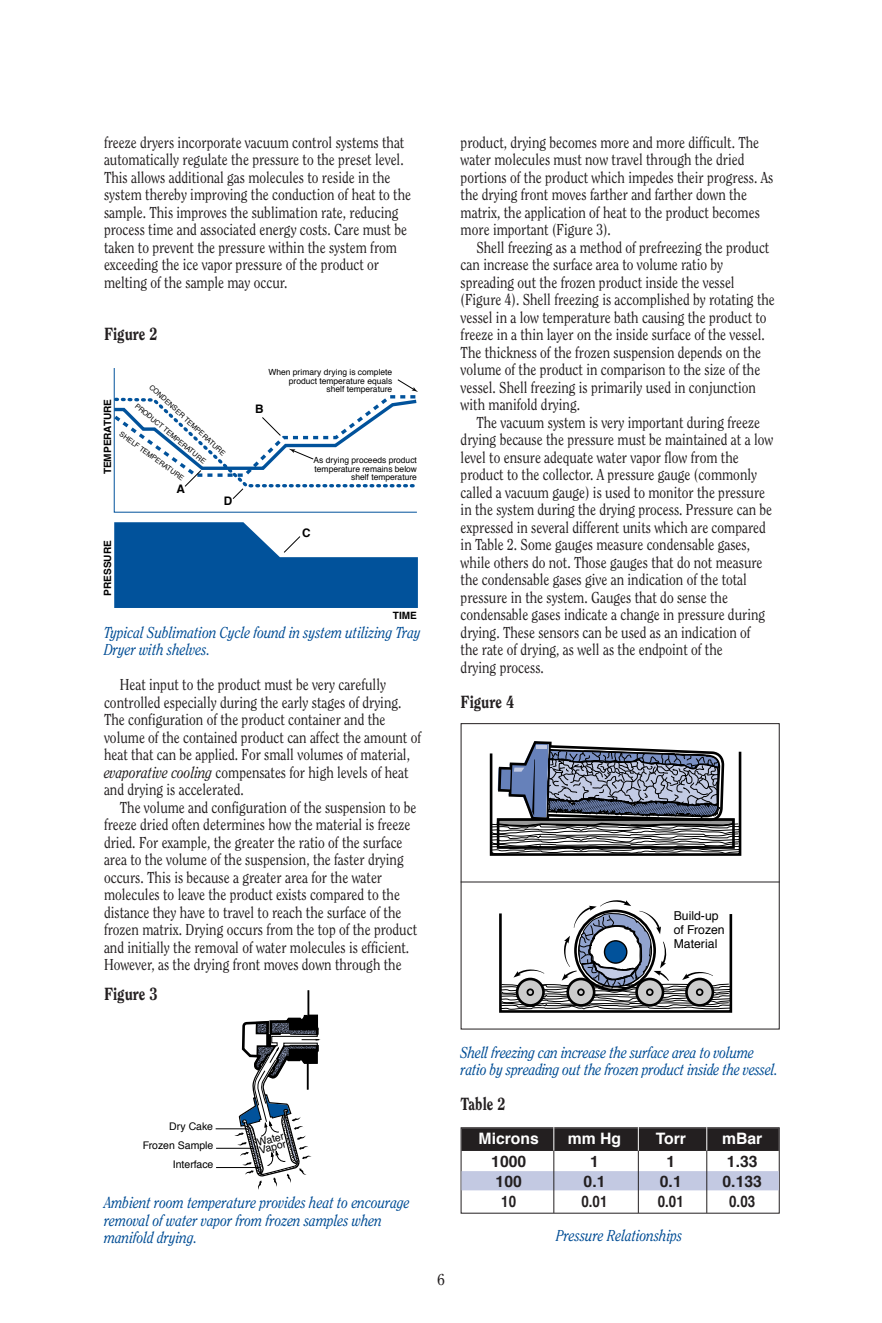
<style>
.page{position:relative;width:882px;height:1323px;background:#fff}
.page>*{position:absolute;margin:0;border:0;box-sizing:border-box;transform-origin:0 0}
.t1{font:800 17.5px "Clearface";color:#231f20;scale:.85 1}
.t2{font:15.75px/17.5px "Clearface";color:#231f20;scale:.85 1}
.t3{font:italic 15.75px/17.5px "Clearface";color:#014d95;scale:.85 1}
.t4{font:700 15.75px "Helvetica";color:#231f20}
.t5{font:700 15.75px "Helvetica";color:#fff}
.t6{font:700 15.75px "Helvetica";color:#231f20;scale:.85 1}
.t7{font:15.75px "Clearface";color:#231f20}
.t8{font:12.25px/14px "Helvetica";color:#000}
.t9{font:700 11.72px "Helvetica";color:#000}
.t10{font:10.5px/19.4px "Helvetica";color:#000}
.t11{font:700 9.97px "Helvetica";color:#000}
.t12{font:8.4px/8.4px "Helvetica";color:#000;text-align:right}
.t13{font:7.17px "Helvetica";color:#000}
.s1{font-style:italic}
</style>
<div class="page">
<svg style="left:114px;top:522px;width:304px;height:86px"></svg>
<svg style="left:113px;top:368px;width:305px;height:145px"></svg>
<div style="left:308px;top:990px;width:1px;height:34px;border:1px solid #000"></div>
<svg style="left:234px;top:1013px;width:87px;height:177px"></svg>
<hr style="left:216px;top:1129px;width:31px;height:1px;background:#000">
<hr style="left:216px;top:1148px;width:38px;height:1px;background:#000">
<hr style="left:216px;top:1167px;width:45px;height:1px;background:#000">
<svg style="left:499px;top:900px;width:234px;height:113px"></svg>
<svg style="left:489px;top:741px;width:253px;height:115px"></svg>
<div style="left:461px;top:723px;width:319px;height:306px;border:1px solid #231f20"></div>
<hr style="left:461px;top:882px;width:319px;height:1px;background:#231f20">
<div style="left:461px;top:1127px;width:319px;height:87px;border:1px solid #231f20"></div>
<div style="left:462px;top:1128px;width:317px;height:23px;background:#231f20"></div>
<div style="left:462px;top:1171px;width:317px;height:19px;background:#c3c9e2"></div>
<hr style="left:638px;top:1127px;width:1px;height:86px;background:#231f20">
<svg style="left:638px;top:1127px;width:1px;height:24px"></svg>
<hr style="left:553px;top:1127px;width:1px;height:86px;background:#231f20">
<svg style="left:553px;top:1127px;width:1px;height:24px"></svg>
<hr style="left:706px;top:1127px;width:1px;height:86px;background:#231f20">
<svg style="left:706px;top:1127px;width:1px;height:24px"></svg>
<p class="t2" style="left:104px;top:134px;width:363px">freeze dryers incorporate vacuum control systems that automatically regulate the pressure to the preset level.<br>This allows additional gas molecules to reside in the system thereby improving the conduction of heat to the sample. This improves the sublimation rate, reducing process time and associated energy costs. Care must be taken to prevent the pressure within the system from exceeding the ice vapor pressure of the product or melting of the sample may occur.</p>
<p class="t1" style="left:104px;top:327px;width:65px">Figure 2</p>
<p class="t13" style="left:153px;top:384px;width:102px;rotate:43deg">CONDENSER TEMPER TA URE</p>
<p class="t11" style="left:104px;top:474px;width:77px;rotate:-90deg">TEMPERATURE</p>
<p class="t13" style="left:138px;top:402px;width:91px;rotate:40deg">PRODUCT TEMPER TA URE</p>
<p class="t13" style="left:122px;top:431px;width:79px;rotate:36deg">SHE FL ET MPER TA URE</p>
<p class="t11" style="left:103px;top:596px;width:57px;rotate:-90deg">PRESSURE</p>
<p class="t9" style="left:177px;top:484px;width:10px">A</p>
<p class="t9" style="left:224px;top:496px;width:10px">D</p>
<p class="t12" style="left:268px;top:369px;width:125px">When primary drying is complete product temperature equals<br>shelf temperature</p>
<p class="t9" style="left:255px;top:404px;width:10px">B</p>
<p class="t12" style="left:314px;top:457px;width:105px">As drying proceeds product temperature remains below shelf temperature</p>
<p class="t9" style="left:302px;top:528px;width:10px">C</p>
<p class="t11" style="left:393px;top:611px;width:26px">TIME</p>
<p class="t3" style="left:104px;top:624px;width:374px">Typical Sublimation Cycle found in system utilizing Tray<br>Dryer with shelves.</p>
<p class="t2" style="left:104px;top:677px;width:375px;text-indent:16px">Heat input to the product must be very carefully controlled especially during the early stages of drying.<br>The configuration of the product container and the volume of the contained product can affect the amount of heat that can be applied. For small volumes of material, <span class="s1">evaporative cooling</span> compensates for high levels of heat and drying is accelerated.</p>
<p class="t2" style="left:104px;top:799px;width:370px;text-indent:16px">The volume and configuration of the suspension to be freeze dried often determines how the material is freeze dried. For example, the greater the ratio of the surface area to the volume of the suspension, the faster drying occurs. This is because a greater area for the water molecules to leave the product exists compared to the distance they have to travel to reach the surface of the frozen matrix. Drying occurs from the top of the product and initially the removal of water molecules is efficient.<br>However, as the drying front moves down through the</p>
<p class="t1" style="left:104px;top:986px;width:65px">Figure 3</p>
<p class="t2" style="left:461px;top:134px;width:369px">product, drying becomes more and more difficult. The water molecules must now travel through the dried portions of the product which impedes their progress. As the drying front moves farther and farther down the matrix, the application of heat to the product becomes more important (Figure 3).</p>
<p class="t2" style="left:461px;top:239px;width:371px;text-indent:16px">Shell freezing as a method of prefreezing the product can increase the surface area to volume ratio by spreading out the frozen product inside the vessel (Figure 4). Shell freezing is accomplished by rotating the vessel in a low temperature bath causing the product to freeze in a thin layer on the inside surface of the vessel.<br>The thickness of the frozen suspension depends on the volume of the product in comparison to the size of the vessel. Shell freezing is primarily used in conjunction with manifold drying.</p>
<p class="t2" style="left:461px;top:414px;width:369px;text-indent:16px">The vacuum system is very important during freeze drying because the pressure must be maintained at a low level to ensure adequate water vapor flow from the product to the collector. A pressure gauge (commonly called a vacuum gauge) is used to monitor the pressure in the system during the drying process. Pressure can be expressed in several different units which are compared in Table 2. Some gauges measure condensable gases, while others do not. Those gauges that do not measure the condensable gases give an indication of the total pressure in the system. Gauges that do sense the condensable gases indicate a change in pressure during drying. These sensors can be used as an indication of<br>the rate of drying, as well as the endpoint of the<br>drying process.</p>
<p class="t1" style="left:461px;top:694px;width:65px">Figure 4</p>
<p class="t8" style="left:674px;top:910px;width:53px">Build-up of Frozen<br>Material</p>
<p class="t10" style="left:143px;top:1117px;width:72px;text-align:right">Dry Cake<br>Frozen Sample<br>Interface</p>
<p class="t10" style="left:257px;top:1140px;width:29px;line-height:7.9px;rotate:-15deg">Water<br>Vapor</p>
<p class="t3" style="left:104px;top:1195px;width:361px">Ambient room temperature provides heat to encourage removal of water vapor from frozen samples when manifold drying.</p>
<p class="t7" style="left:437px;top:1273px;width:9px">6</p>
<p class="t3" style="left:461px;top:1044px;width:375px">Shell freezing can increase the surface area to volume ratio by spreading out the frozen product inside the vessel.</p>
<p class="t1" style="left:461px;top:1097px;width:55px">Table 2</p>
<p class="t5" style="left:479px;top:1132px;width:62px">Microns</p>
<p class="t5" style="left:568px;top:1132px;width:55px">mm Hg</p>
<p class="t5" style="left:656px;top:1132px;width:32px">Torr</p>
<p class="t5" style="left:722px;top:1132px;width:42px">mBar</p>
<p class="t4" style="left:491px;top:1155px;width:37px">1000</p>
<p class="t4" style="left:590px;top:1155px;width:10px">1</p>
<p class="t4" style="left:666px;top:1155px;width:10px">1</p>
<p class="t4" style="left:727px;top:1155px;width:32px">1.33</p>
<p class="t4" style="left:496px;top:1175px;width:28px">100</p>
<p class="t4" style="left:584px;top:1175px;width:23px">0.1</p>
<p class="t4" style="left:660px;top:1175px;width:23px">0.1</p>
<p class="t4" style="left:723px;top:1175px;width:41px">0.133</p>
<p class="t6" style="left:501px;top:1195px;width:19px">10</p>
<p class="t6" style="left:581px;top:1195px;width:32px">0.01</p>
<p class="t6" style="left:658px;top:1195px;width:32px">0.01</p>
<p class="t6" style="left:729px;top:1195px;width:32px">0.03</p>
<p class="t3" style="left:556px;top:1228px;width:150px">Pressure Relationships</p>
</div>
